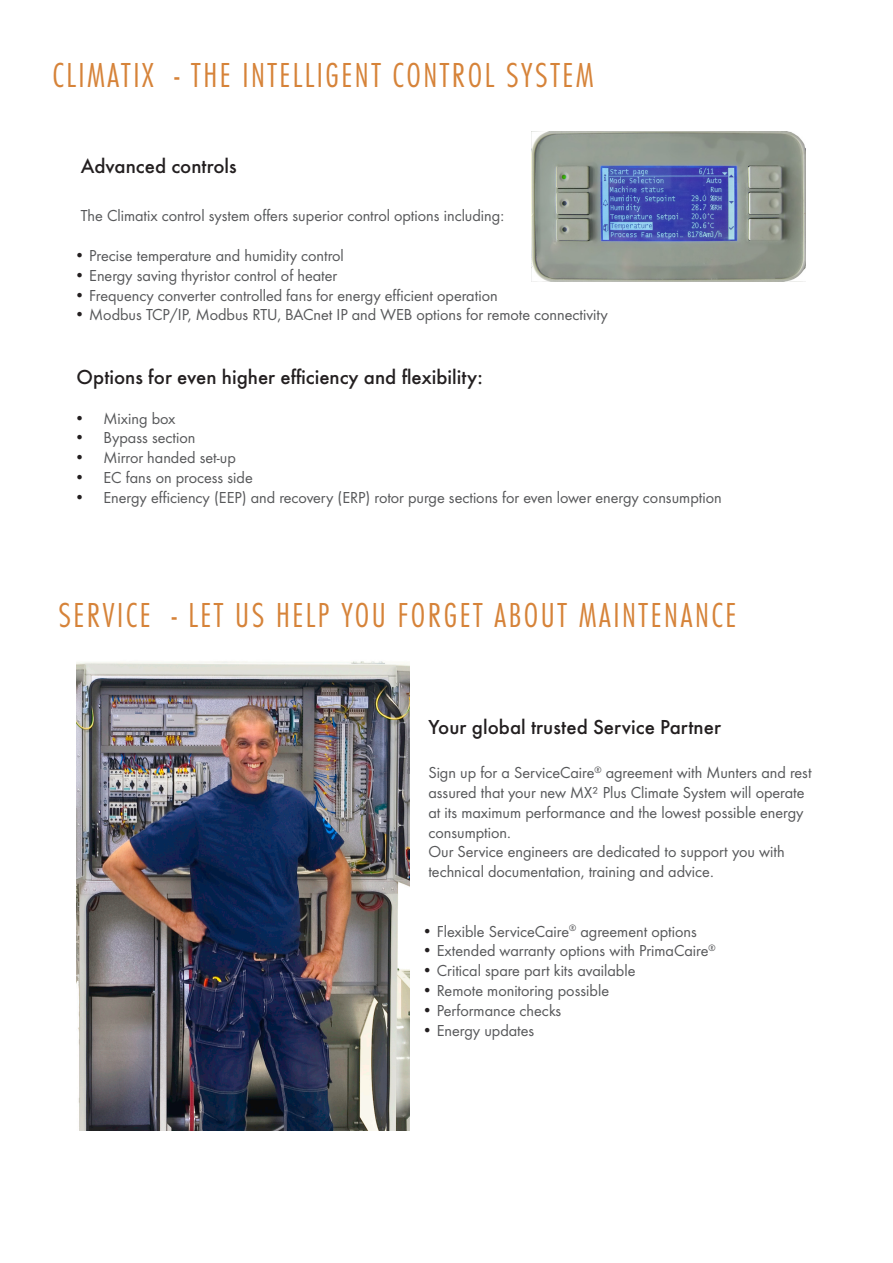
<style>
.page{position:relative;width:893px;height:1263px;background:#fff}
.page>*{position:absolute;margin:0;border:0;box-sizing:border-box;transform-origin:0 0}
.t1{font:300 36px "Futura Con";letter-spacing:.07em;color:#d68339}
.t2{font:500 21px "Futura";color:#231f20}
.t3{font:16.5px/19.8px "Futura Boo";color:#57585a}
.s1{font-family:"Times New Roman";font-size:18px;color:#231f20}
</style>
<div class="page">
<img style="left:77px;top:661px;width:333px;height:469px">
<img style="left:531px;top:132px;width:274px;height:149px">
<p class="t1" style="left:52px;top:54px;width:543px">CLIMATIX - THE INTELLIGENT CONTROL SYSTEM</p>
<p class="t2" style="left:81px;top:154px;width:157px">Advanced controls</p>
<p class="t3" style="left:81px;top:206px;width:425px">The Climatix control system offers superior control options including:</p>
<p class="t3" style="left:77px;top:245px;width:269px"><span class="s1">•</span> Precise temperature and humidity control</p>
<p class="t3" style="left:77px;top:265px;width:262px"><span class="s1">•</span> Energy saving thyristor control of heater</p>
<p class="t3" style="left:77px;top:285px;width:423px"><span class="s1">•</span> Frequency converter controlled fans for energy efficient operation</p>
<p class="t3" style="left:77px;top:305px;width:533px"><span class="s1">•</span> Modbus TCP/IP, Modbus RTU, BACnet IP and WEB options for remote connectivity</p>
<p class="t2" style="left:77px;top:364px;width:408px">Options for even higher efficiency and flexibility:</p>
<p class="t3" style="left:77px;top:408px;width:101px"><span class="s1">•</span> Mixing box</p>
<p class="t3" style="left:77px;top:428px;width:120px"><span class="s1">•</span> Bypass section</p>
<p class="t3" style="left:77px;top:448px;width:161px"><span class="s1">•</span> Mirror handed set-up</p>
<p class="t3" style="left:77px;top:467px;width:178px"><span class="s1">•</span> EC fans on process side</p>
<p class="t3" style="left:77px;top:487px;width:647px"><span class="s1">•</span> Energy efficiency (EEP) and recovery (ERP) rotor purge sections for even lower energy consumption</p>
<p class="t1" style="left:59px;top:594px;width:679px">SERVICE - LET US HELP YOU FORGET ABOUT MAINTENANCE</p>
<p class="t2" style="left:428px;top:715px;width:294px">Your global trusted Service Partner</p>
<p class="t3" style="left:428px;top:763px;width:385px">Sign up for a ServiceCaire<sup>®</sup> agreement with Munters and rest assured that your new MX² Plus Climate System will operate at its maximum performance and the lowest possible energy consumption.</p>
<p class="t3" style="left:428px;top:842px;width:358px">Our Service engineers are dedicated to support you with technical documentation, training and advice.</p>
<p class="t3" style="left:424px;top:921px;width:274px"><span class="s1">•</span> Flexible ServiceCaire<sup>®</sup> agreement options</p>
<p class="t3" style="left:424px;top:941px;width:293px"><span class="s1">•</span> Extended warranty options with PrimaCaire<sup>®</sup></p>
<p class="t3" style="left:424px;top:961px;width:213px"><span class="s1">•</span> Critical spare part kits available</p>
<p class="t3" style="left:424px;top:980px;width:186px"><span class="s1">•</span> Remote monitoring possible</p>
<p class="t3" style="left:424px;top:1000px;width:139px"><span class="s1">•</span> Performance checks</p>
<p class="t3" style="left:424px;top:1020px;width:112px"><span class="s1">•</span> Energy updates</p>
</div>
